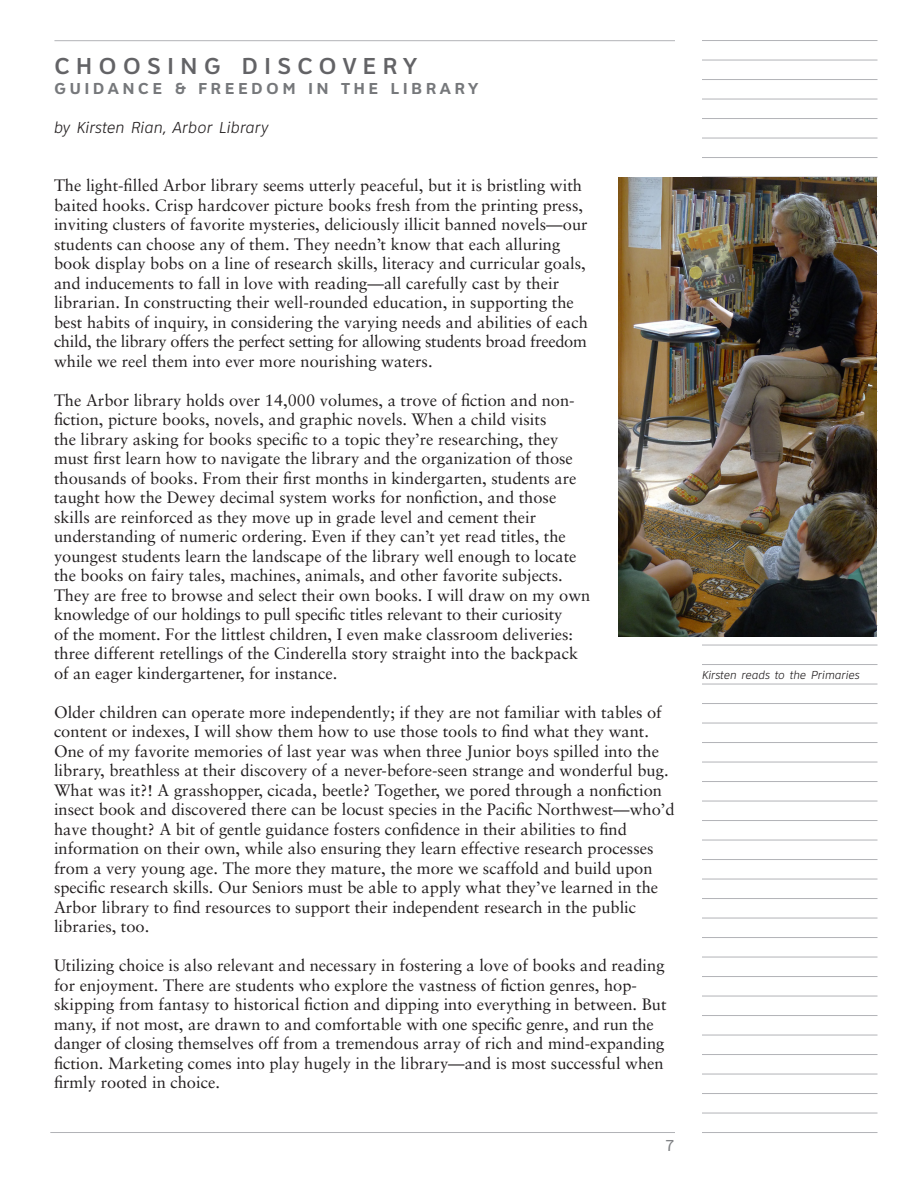
<style>
.page{position:relative;width:918px;height:1188px;background:#fff}
.page>*{position:absolute;margin:0;border:0;box-sizing:border-box;transform-origin:0 0}
.heads{font:500 24px "Clearview One";letter-spacing:.25em;color:#636366}
.text{font:16.5px/19.5px "Sabon";color:#231f20}
.author{font:700 16.5px "Clearview One";letter-spacing:.2em;color:#76787b}
.author-2{font:italic 300 16.5px "Clearview One";color:#231f20}
.t1{font:16.5px "Clearview One";color:#808285}
.credits_captions{font:italic 300 12px "Clearview One";color:#231f20}
</style>
<div class="page">
<hr style="left:702px;top:40px;width:176px;height:1px;background:#b2b3b7">
<hr style="left:702px;top:60px;width:176px;height:1px;background:#b2b3b7">
<hr style="left:702px;top:79px;width:176px;height:1px;background:#b2b3b7">
<hr style="left:702px;top:99px;width:176px;height:1px;background:#b2b3b7">
<hr style="left:702px;top:118px;width:176px;height:1px;background:#b2b3b7">
<hr style="left:702px;top:138px;width:176px;height:1px;background:#b2b3b7">
<hr style="left:702px;top:157px;width:176px;height:1px;background:#b2b3b7">
<hr style="left:702px;top:177px;width:176px;height:1px;background:#b2b3b7">
<hr style="left:702px;top:196px;width:176px;height:1px;background:#b2b3b7">
<hr style="left:702px;top:216px;width:176px;height:1px;background:#b2b3b7">
<hr style="left:702px;top:235px;width:176px;height:1px;background:#b2b3b7">
<hr style="left:702px;top:255px;width:176px;height:1px;background:#b2b3b7">
<hr style="left:702px;top:274px;width:176px;height:1px;background:#b2b3b7">
<hr style="left:702px;top:294px;width:176px;height:1px;background:#b2b3b7">
<hr style="left:702px;top:313px;width:176px;height:1px;background:#b2b3b7">
<hr style="left:702px;top:333px;width:176px;height:1px;background:#b2b3b7">
<hr style="left:702px;top:352px;width:176px;height:1px;background:#b2b3b7">
<hr style="left:702px;top:372px;width:176px;height:1px;background:#b2b3b7">
<hr style="left:702px;top:391px;width:176px;height:1px;background:#b2b3b7">
<hr style="left:702px;top:411px;width:176px;height:1px;background:#b2b3b7">
<hr style="left:702px;top:430px;width:176px;height:1px;background:#b2b3b7">
<hr style="left:702px;top:450px;width:176px;height:1px;background:#b2b3b7">
<hr style="left:702px;top:469px;width:176px;height:1px;background:#b2b3b7">
<hr style="left:702px;top:489px;width:176px;height:1px;background:#b2b3b7">
<hr style="left:702px;top:508px;width:176px;height:1px;background:#b2b3b7">
<hr style="left:702px;top:528px;width:176px;height:1px;background:#b2b3b7">
<hr style="left:702px;top:547px;width:176px;height:1px;background:#b2b3b7">
<hr style="left:702px;top:567px;width:176px;height:1px;background:#b2b3b7">
<hr style="left:702px;top:586px;width:176px;height:1px;background:#b2b3b7">
<hr style="left:702px;top:606px;width:176px;height:1px;background:#b2b3b7">
<hr style="left:702px;top:625px;width:176px;height:1px;background:#b2b3b7">
<hr style="left:702px;top:645px;width:176px;height:1px;background:#b2b3b7">
<hr style="left:702px;top:664px;width:176px;height:1px;background:#b2b3b7">
<hr style="left:702px;top:684px;width:176px;height:1px;background:#b2b3b7">
<hr style="left:702px;top:703px;width:176px;height:1px;background:#b2b3b7">
<hr style="left:702px;top:723px;width:176px;height:1px;background:#b2b3b7">
<hr style="left:702px;top:742px;width:176px;height:1px;background:#b2b3b7">
<hr style="left:702px;top:762px;width:176px;height:1px;background:#b2b3b7">
<hr style="left:702px;top:781px;width:176px;height:1px;background:#b2b3b7">
<hr style="left:702px;top:801px;width:176px;height:1px;background:#b2b3b7">
<hr style="left:702px;top:820px;width:176px;height:1px;background:#b2b3b7">
<hr style="left:702px;top:840px;width:176px;height:1px;background:#b2b3b7">
<hr style="left:702px;top:859px;width:176px;height:1px;background:#b2b3b7">
<hr style="left:702px;top:879px;width:176px;height:1px;background:#b2b3b7">
<hr style="left:702px;top:898px;width:176px;height:1px;background:#b2b3b7">
<hr style="left:702px;top:918px;width:176px;height:1px;background:#b2b3b7">
<hr style="left:702px;top:937px;width:176px;height:1px;background:#b2b3b7">
<hr style="left:702px;top:957px;width:176px;height:1px;background:#b2b3b7">
<hr style="left:702px;top:976px;width:176px;height:1px;background:#b2b3b7">
<hr style="left:702px;top:996px;width:176px;height:1px;background:#b2b3b7">
<hr style="left:702px;top:1015px;width:176px;height:1px;background:#b2b3b7">
<hr style="left:702px;top:1035px;width:176px;height:1px;background:#b2b3b7">
<hr style="left:702px;top:1054px;width:176px;height:1px;background:#b2b3b7">
<hr style="left:702px;top:1074px;width:176px;height:1px;background:#b2b3b7">
<hr style="left:702px;top:1093px;width:176px;height:1px;background:#b2b3b7">
<hr style="left:702px;top:1113px;width:176px;height:1px;background:#b2b3b7">
<hr style="left:702px;top:1132px;width:176px;height:1px;background:#b2b3b7">
<hr style="left:50px;top:1132px;width:625px;height:1px;background:#b2b3b7">
<hr style="left:54px;top:40px;width:621px;height:1px;background:#b2b3b7">
<img style="left:619px;top:178px;width:258px;height:458px">
<p class="heads" style="left:54px;top:52px;width:365px">CHOOSING DISCOVERY</p>
<p class="author" style="left:54px;top:78px;width:426px">GUIDANCE &amp; FREEDOM IN THE LIBRARY</p>
<p class="author-2" style="left:54px;top:118px;width:216px">by Kirsten Rian, Arbor Library</p>
<p class="text" style="left:54px;top:176px;width:535px">The light-filled Arbor library seems utterly peaceful, but it is bristling with baited hooks. Crisp hardcover picture books fresh from the printing press, inviting clusters of favorite mysteries, deliciously illicit banned novels—our students can choose any of them. They needn’t know that each alluring book display bobs on a line of research skills, literacy and curricular goals, and inducements to fall in love with reading—all carefully cast by their librarian. In constructing their well-rounded education, in supporting the best habits of inquiry, in considering the varying needs and abilities of each child, the library offers the perfect setting for allowing students broad freedom while we reel them into ever more nourishing waters.</p>
<p class="text" style="left:54px;top:390px;width:538px">The Arbor library holds over 14,000 volumes, a trove of fiction and non&shy;fiction, picture books, novels, and graphic novels. When a child visits<br>the library asking for books specific to a topic they’re researching, they must first learn how to navigate the library and the organization of those thousands of books. From their first months in kindergarten, students are taught how the Dewey decimal system works for nonfiction, and those skills are reinforced as they move up in grade level and cement their understanding of numeric ordering. Even if they can’t yet read titles, the youngest students learn the landscape of the library well enough to locate the books on fairy tales, machines, animals, and other favorite subjects.<br>They are free to browse and select their own books. I will draw on my own knowledge of our holdings to pull specific titles relevant to their curiosity<br>of the moment. For the littlest children, I even make classroom deliveries: three different retellings of the Cinderella story straight into the backpack of an eager kindergartener, for instance.</p>
<p class="text" style="left:54px;top:702px;width:622px">Older children can operate more independently; if they are not familiar with tables of content or indexes, I will show them how to use those tools to find what they want.<br>One of my favorite memories of last year was when three Junior boys spilled into the library, breathless at their discovery of a never-before-seen strange and wonderful bug.<br>What was it?! A grasshopper, cicada, beetle? Together, we pored through a nonfiction insect book and discovered there can be locust species in the Pacific Northwest—who’d have thought? A bit of gentle guidance fosters confidence in their abilities to find information on their own, while also ensuring they learn effective research processes from a very young age. The more they mature, the more we scaffold and build upon specific research skills. Our Seniors must be able to apply what they’ve learned in the Arbor library to find resources to support their independent research in the public libraries, too.</p>
<p class="text" style="left:54px;top:956px;width:614px">Utilizing choice is also relevant and necessary in fostering a love of books and reading for enjoyment. There are students who explore the vastness of fiction genres, hop&shy;skipping from fantasy to historical fiction and dipping into everything in between. But many, if not most, are drawn to and comfortable with one specific genre, and run the danger of closing themselves off from a tremendous array of rich and mind-expanding fiction. Marketing comes into play hugely in the library—and is most successful when firmly rooted in choice.</p>
<p class="t1" style="left:665px;top:1135px;width:12px">7</p>
<p class="credits_captions" style="left:702px;top:668px;width:159px">Kirsten reads to the Primaries</p>
</div>
